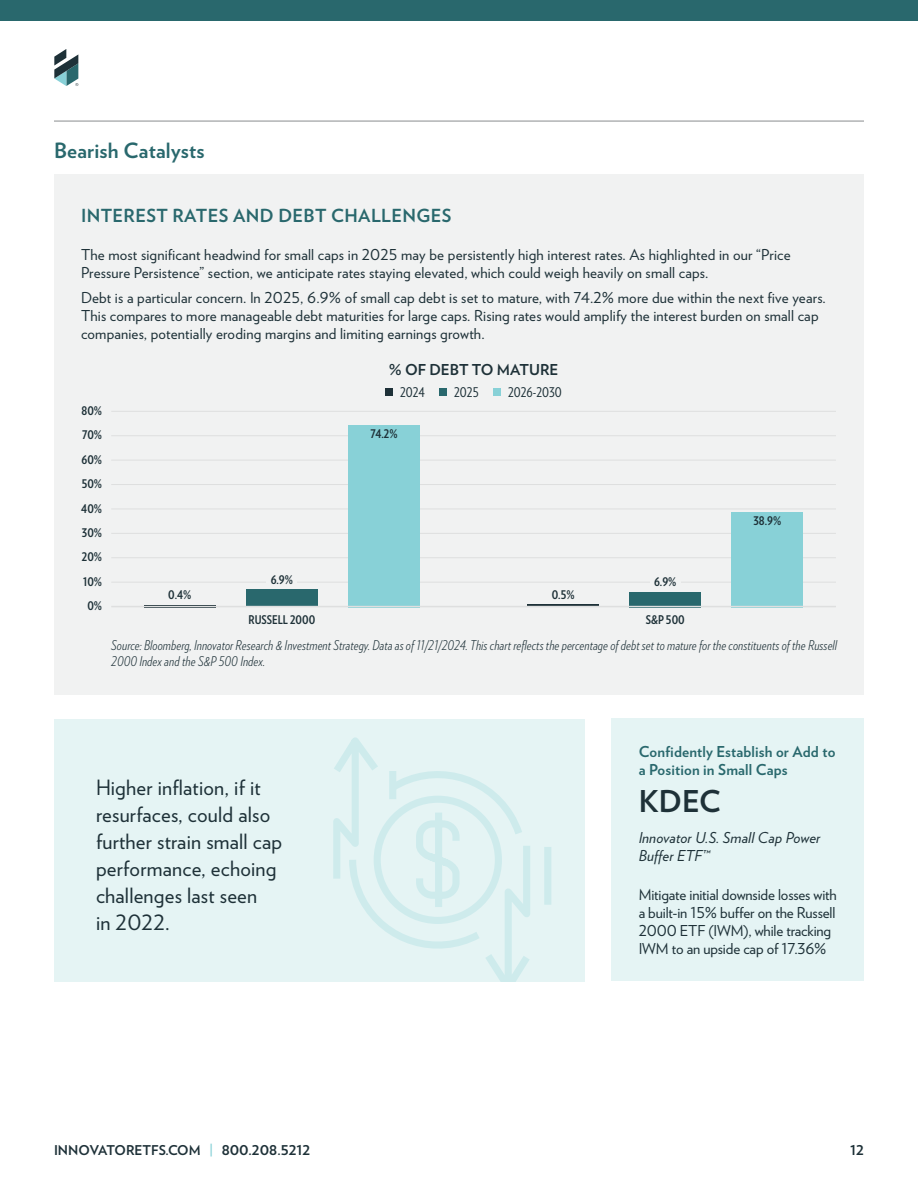
<style>
.page{position:relative;width:918px;height:1188px;background:#fff}
.page>*{position:absolute;margin:0;border:0;box-sizing:border-box;transform-origin:0 0}
.t1{font:700 30px "Verlag";color:#1e3138}
.t2{font:21px/27px "Verlag";letter-spacing:.01em;color:#1e3138}
.t3{font:700 21px "Verlag";letter-spacing:.01em;color:#29686d}
.t4{font:700 18px "Verlag";letter-spacing:.02em;color:#29686d}
.t5{font:15px/18px "Verlag";letter-spacing:.01em;color:#1e3138}
.t6{font:15px/18px "Verlag";letter-spacing:-.01em;color:#1e3138}
.t7{font:700 15px/18px "Verlag";letter-spacing:.01em;color:#29686d}
.t8{font:italic 15px/18px "Verlag";letter-spacing:.01em;color:#1e3138}
.t9{font:700 15px "Verlag";color:#1e3138}
.t10{font:italic 300 13.5px/16.5px "Verlag Condensed";letter-spacing:.01em;color:#1e3138}
.t11{font:700 13.5px "Verlag";color:#1e3138}
.t12{font:13.5px "Verlag Condensed";color:#1e3138}
.t13{font:700 12px/24.3px "Verlag Condensed";color:#1e3138;text-align:center}
.s1{color:#88d1d7}
</style>
<div class="page">
<svg style="left:54px;top:49px;width:24px;height:37px"></svg>
<div style="left:0;top:0;width:918px;height:20px;background:#29686d"></div>
<div style="left:612px;top:718px;width:252px;height:263px;background:#e5f4f4"></div>
<div style="left:54px;top:719px;width:531px;height:262px;background:#e5f4f4"></div>
<svg style="left:333px;top:737px;width:197px;height:244px"></svg>
<svg style="left:346px;top:763px;width:182px;height:194px"></svg>
<div style="left:544px;top:847px;width:7px;height:58px;background:#ceebec"></div>
<div style="left:389px;top:771px;width:7px;height:28px;background:#ceebec"></div>
<hr style="left:54px;top:121px;width:810px;height:1px;background:#8a8c8e">
<div style="left:54px;top:174px;width:810px;height:520px;background:#f1f2f2"></div>
<hr style="left:111px;top:460px;width:725px;height:1px;background:#dedfdf">
<hr style="left:111px;top:484px;width:725px;height:1px;background:#dedfdf">
<hr style="left:111px;top:411px;width:725px;height:1px;background:#dedfdf">
<hr style="left:111px;top:435px;width:725px;height:1px;background:#dedfdf">
<hr style="left:111px;top:509px;width:725px;height:1px;background:#dedfdf">
<hr style="left:111px;top:533px;width:725px;height:1px;background:#dedfdf">
<hr style="left:111px;top:558px;width:725px;height:1px;background:#dedfdf">
<hr style="left:111px;top:582px;width:725px;height:1px;background:#dedfdf">
<div style="left:385px;top:388px;width:8px;height:7px;background:#1e3138"></div>
<div style="left:439px;top:388px;width:8px;height:7px;background:#29686d"></div>
<div style="left:493px;top:388px;width:8px;height:7px;background:#88d1d7"></div>
<div style="left:246px;top:589px;width:72px;height:18px;background:#29686d"></div>
<div style="left:348px;top:425px;width:72px;height:182px;background:#88d1d7"></div>
<hr style="left:144px;top:605px;width:72px;height:2px;background:#1e3138">
<div style="left:267px;top:572px;width:30px;height:14px;background:#f1f2f2"></div>
<div style="left:629px;top:592px;width:72px;height:15px;background:#29686d"></div>
<div style="left:731px;top:512px;width:72px;height:95px;background:#88d1d7"></div>
<hr style="left:527px;top:604px;width:72px;height:3px;background:#1e3138">
<div style="left:650px;top:574px;width:30px;height:14px;background:#f1f2f2"></div>
<hr style="left:111px;top:606px;width:725px;height:1px;background:#dedfdf">
<h2 class="t3" style="left:54px;top:134px;width:152px">Bearish Catalysts</h2>
<p class="t4" style="left:81px;top:202px;width:372px">INTEREST RATES AND DEBT CHALLENGES</p>
<p class="t5" style="left:81px;top:245px;width:711px">The most significant headwind for small caps in 2025 may be persistently high interest rates. As highlighted in our “Price<br>Pressure Persistence” section, we anticipate rates staying elevated, which could weigh heavily on small caps.</p>
<p class="t5" style="left:81px;top:288px;width:746px">Debt is a particular concern. In 2025, 6.9% of small cap debt is set to mature, with 74.2% more due within the next five years.<br>This compares to more manageable debt maturities for large caps. Rising rates would amplify the interest burden on small cap companies, potentially eroding margins and limiting earnings growth.</p>
<p class="t9" style="left:389px;top:358px;width:171px">% OF DEBT TO MATURE</p>
<p class="t13" style="left:81px;top:398px;width:22px">80%<br>70%<br>60%<br>50%<br>40%<br>30%<br>20%<br>10%<br>0%</p>
<p class="t12" style="left:400px;top:383px;width:26px">2024</p>
<p class="t12" style="left:454px;top:383px;width:26px">2025</p>
<p class="t12" style="left:508px;top:383px;width:55px">2026-2030</p>
<p class="t13" style="left:168px;top:582px;width:25px">0.4%</p>
<p class="t13" style="left:271px;top:567px;width:24px">6.9%</p>
<p class="t13" style="left:249px;top:607px;width:68px">RUSSELL 2000</p>
<p class="t13" style="left:370px;top:421px;width:29px">74.2%</p>
<p class="t13" style="left:552px;top:582px;width:24px">0.5%</p>
<p class="t13" style="left:654px;top:569px;width:24px">6.9%</p>
<p class="t13" style="left:646px;top:607px;width:40px">S&amp;P 500</p>
<p class="t13" style="left:753px;top:508px;width:29px">38.9%</p>
<p class="t10" style="left:111px;top:636px;width:727px">Source: Bloomberg, Innovator Research &amp; Investment Strategy. Data as of 11/21/2024. This chart reflects the percentage of debt set to mature for the constituents of the Russell<br>2000 Index and the S&amp;P 500 Index.</p>
<h2 class="t2" style="left:96px;top:773px;width:188px">Higher inflation, if it resurfaces, could also further strain small cap performance, echoing challenges last seen<br>in 2022.</h2>
<p class="t7" style="left:639px;top:742px;width:198px">Confidently Establish or Add to a Position in Small Caps</p>
<h1 class="t1" style="left:639px;top:777px;width:84px">KDEC</h1>
<p class="t8" style="left:639px;top:828px;width:183px">Innovator U.S. Small Cap Power<br>Buffer ETF™</p>
<p class="t6" style="left:639px;top:884px;width:200px">Mitigate initial downside losses with a built-in 15% buffer on the Russell 2000 ETF (IWM), while tracking IWM to an upside cap of 17.36%</p>
<p class="t11" style="left:54px;top:1140px;width:258px">INNOVATORETFS.COM <span class="s1">|</span> 800.208.5212</p>
<p class="t11" style="left:850px;top:1140px;width:15px">12</p>
</div>
